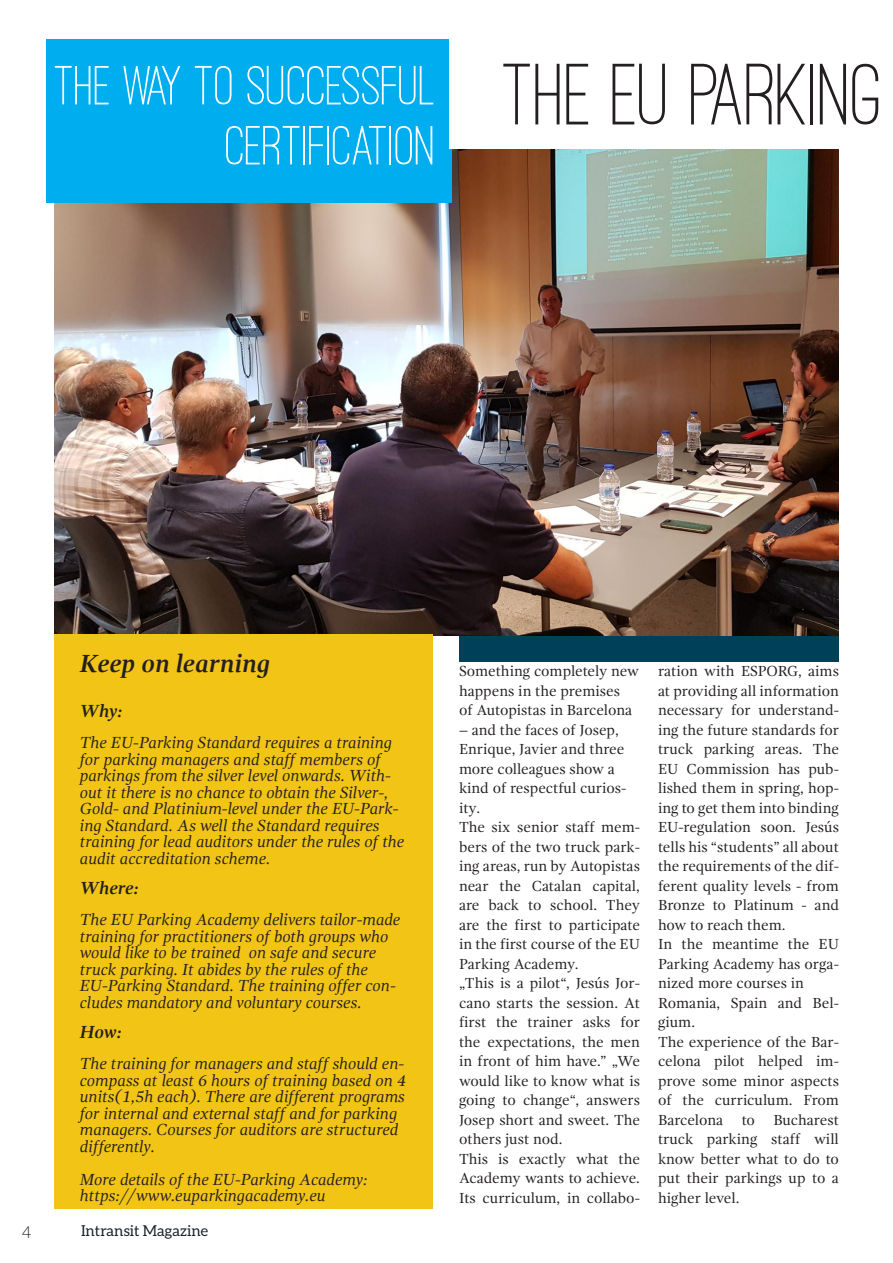
<style>
.page{position:relative;width:893px;height:1263px;background:#fff}
.page>*{position:absolute;margin:0;border:0;box-sizing:border-box;transform-origin:0 0}
.TITLE{font:500 90px "Ostrich Sans";color:#231f20}
.TITLE-2{font:500 57px "Ostrich Sans";color:#fff}
.TEXT_TITLE{font:italic 700 25.5px "Gandhi Serif";color:#231f20}
.TEXT_TITLE-2{font:italic 700 18px "Gandhi Serif";letter-spacing:-.005em;color:#231f20}
.TEXT_TITLE-3{font:italic 16.5px/16.5px "Gandhi Serif";color:#231f20}
.t1{font:300 16.5px "Aleo";color:#231f20}
.TEXT_TITLE-4{font:15px/19.5px "Gandhi Serif";color:#231f20;text-align:justify}
.t2{font:15px "Aleo";color:#17202b}
</style>
<div class="page">
<div style="left:459px;top:634px;width:380px;height:28px;background:#004058"></div>
<img style="left:54px;top:149px;width:785px;height:486px">
<div style="left:46px;top:39px;width:405px;height:163px;background:#00aeef"></div>
<div style="left:449px;top:0;width:444px;height:148px;background:#fff"></div>
<div style="left:54px;top:634px;width:378px;height:575px;background:#f1c415"></div>
<p class="TITLE-2" style="left:55px;top:58px;width:383px">THE WAY TO SUCCESSFUL</p>
<p class="TITLE-2" style="left:226px;top:118px;width:212px">CERTIFICATION</p>
<p class="TITLE" style="left:503px;top:52px;width:382px">THE EU PARKING</p>
<p class="TEXT_TITLE" style="left:80px;top:649px;width:192px">Keep on learning</p>
<p class="TEXT_TITLE-2" style="left:80px;top:701px;width:44px">Why:</p>
<p class="TEXT_TITLE-3" style="left:80px;top:735px;width:326px">The EU-Parking Standard requires a training for parking managers and staff members of parkings from the silver level onwards. With&shy;out it there is no chance to obtain the Silver-, Gold- and Platinium-level under the EU-Park&shy;ing Standard. As well the Standard requires training for lead auditors under the rules of the audit accreditation scheme.</p>
<p class="TEXT_TITLE-2" style="left:80px;top:878px;width:60px">Where:</p>
<p class="TEXT_TITLE-3" style="left:80px;top:912px;width:322px">The EU Parking Academy delivers tailor-made training for practitioners of both groups who would like to be trained on safe and secure truck parking. It abides by the rules of the EU-Parking Standard. The training offer con&shy;cludes mandatory and voluntary courses.</p>
<p class="TEXT_TITLE-2" style="left:80px;top:1022px;width:43px">How:</p>
<p class="TEXT_TITLE-3" style="left:80px;top:1056px;width:328px">The training for managers and staff should en&shy;compass at least 6 hours of training based on 4 units(1,5h each). There are different programs for internal and external staff and for parking managers. Courses for auditors are structured differently.</p>
<p class="TEXT_TITLE-3" style="left:80px;top:1171px;width:289px">More details of the EU-Parking Academy: https://www.euparkingacademy.eu</p>
<p class="t1" style="left:22px;top:1223px;width:11px">4</p>
<p class="t2" style="left:81px;top:1222px;width:129px">Intransit Magazine</p>
<p class="TEXT_TITLE-4" style="left:459px;top:661px;width:182px;text-align:left">Something completely new happens in the premises<br>of Autopistas in Barcelona</p>
<p class="TEXT_TITLE-4" style="left:459px;top:720px;width:169px;text-align:left">– and the faces of Josep,<br>Enrique, Javier and three more colleagues show a kind of respectful curios&shy;ity.</p>
<p class="TEXT_TITLE-4" style="left:459px;top:817px;width:182px">The six senior staff mem&shy;bers of the two truck park&shy;ing areas, run by Autopistas near the Catalan capital, are back to school. They are the first to participate in the first course of the EU Parking Academy.</p>
<p class="TEXT_TITLE-4" style="left:459px;top:973px;width:182px">„This is a pilot“, Jesús Jor&shy;cano starts the session. At first the trainer asks for the expectations, the men in front of him have.” „We would like to know what is going to change“, answers Josep short and sweet. The others just nod.</p>
<p class="TEXT_TITLE-4" style="left:459px;top:1149px;width:182px">This is exactly what the Academy wants to achieve.<br>Its curriculum, in collabo-</p>
<p class="TEXT_TITLE-4" style="left:658px;top:661px;width:182px">ration with ESPORG, aims at providing all information necessary for understand&shy;ing the future standards for truck parking areas. The EU Commission has pub&shy;lished them in spring, hop&shy;ing to get them into binding EU-regulation soon. Jesús tells his “students” all about the requirements of the dif&shy;ferent quality levels - from Bronze to Platinum - and how to reach them.</p>
<p class="TEXT_TITLE-4" style="left:658px;top:934px;width:182px">In the meantime the EU Parking Academy has orga&shy;nized more courses in</p>
<p class="TEXT_TITLE-4" style="left:658px;top:993px;width:182px">Romania, Spain and Bel&shy;gium.</p>
<p class="TEXT_TITLE-4" style="left:658px;top:1032px;width:182px">The experience of the Bar&shy;celona pilot helped im&shy;prove some minor aspects of the curriculum. From Barcelona to Bucharest truck parking staff will know better what to do to put their parkings up to a higher level.</p>
</div>
